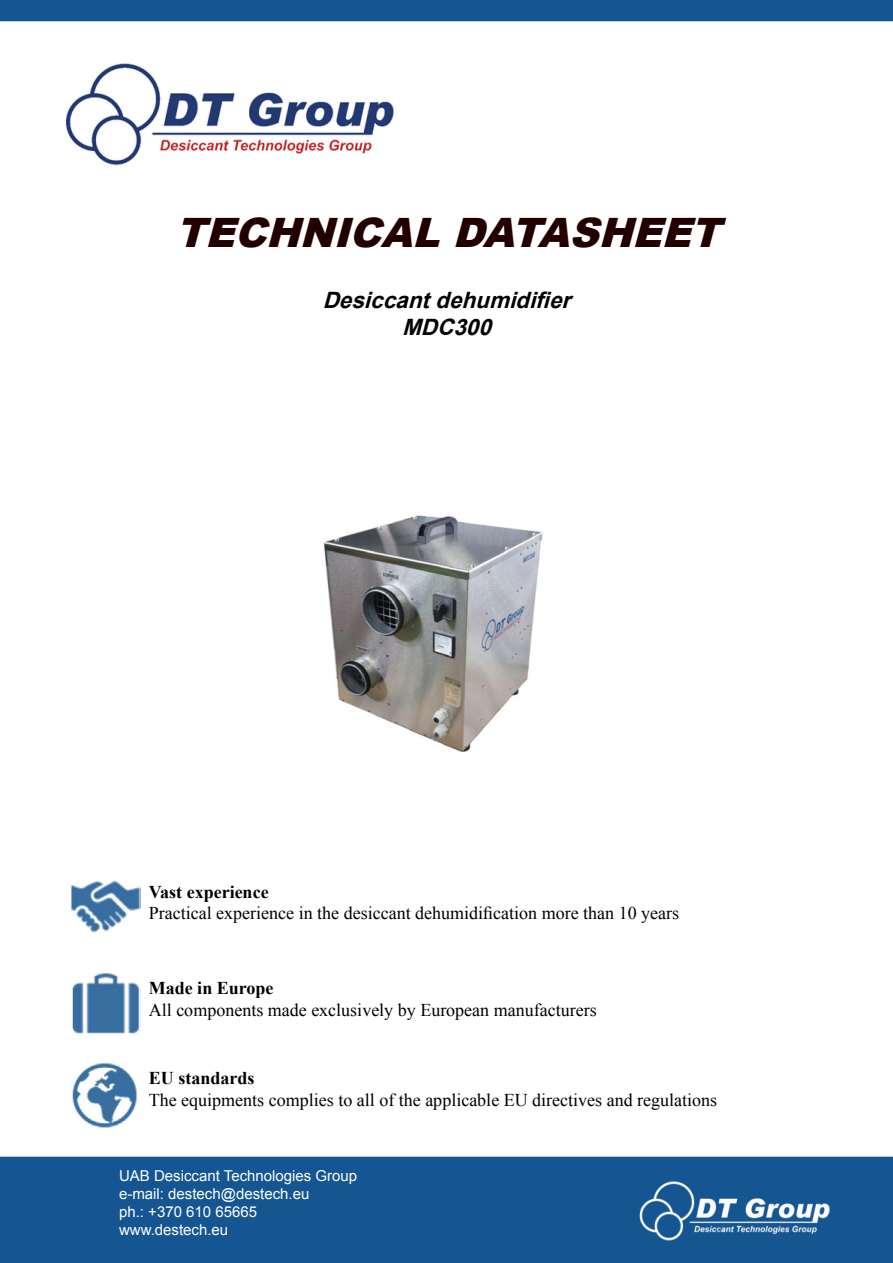
<style>
.page{position:relative;width:893px;height:1263px;background:#fff}
.page>*{position:absolute;margin:0;border:0;box-sizing:border-box;transform-origin:0 0}
.t1{font:italic 900 40.5px "Arial";color:#230000}
.t2{font:italic 700 22.5px/27px "Arial";color:#020203;text-align:center}
.t3{font:18px "Times New Roman";color:#000}
.t4{font:700 18px "Times New Roman";color:#000}
.t5{font:15px/18px "Arial";color:#fff}
</style>
<div class="page">
<div style="left:0;top:0;width:893px;height:21px;background:#155592"></div>
<img style="left:65px;top:63px;width:329px;height:103px">
<img style="left:70px;top:880px;width:70px;height:53px">
<img style="left:72px;top:973px;width:68px;height:61px">
<img style="left:72px;top:1063px;width:65px;height:65px">
<div style="left:0;top:1157px;width:893px;height:106px;background:#155592"></div>
<img style="left:632px;top:1175px;width:197px;height:73px">
<img style="left:323px;top:515px;width:220px;height:236px">
<h1 class="t1" style="left:176px;top:203px;width:561px">TECHNICALDATASHEET</h1>
<p class="t2" style="left:323px;top:286px;width:258px">Desiccantdehumidifier<br>MDC300</p>
<p class="t4" style="left:149px;top:879px;width:121px">Vast experience</p>
<p class="t3" style="left:149px;top:900px;width:532px">Practical experience in the desiccant dehumidification more than 10 years</p>
<p class="t4" style="left:149px;top:975px;width:126px">Made in Europe</p>
<p class="t3" style="left:149px;top:997px;width:449px">All components made exclusively by European manufacturers</p>
<p class="t4" style="left:149px;top:1065px;width:107px">EU standards</p>
<p class="t3" style="left:149px;top:1087px;width:570px">The equipments complies to all of the applicable EU directives and regulations</p>
<p class="t5" style="left:119px;top:1166px;width:240px">UAB Desiccant Technologies Group e-mail: destech@destech.eu<br>ph.: +370 610 65665 www.destech.eu</p>
</div>
